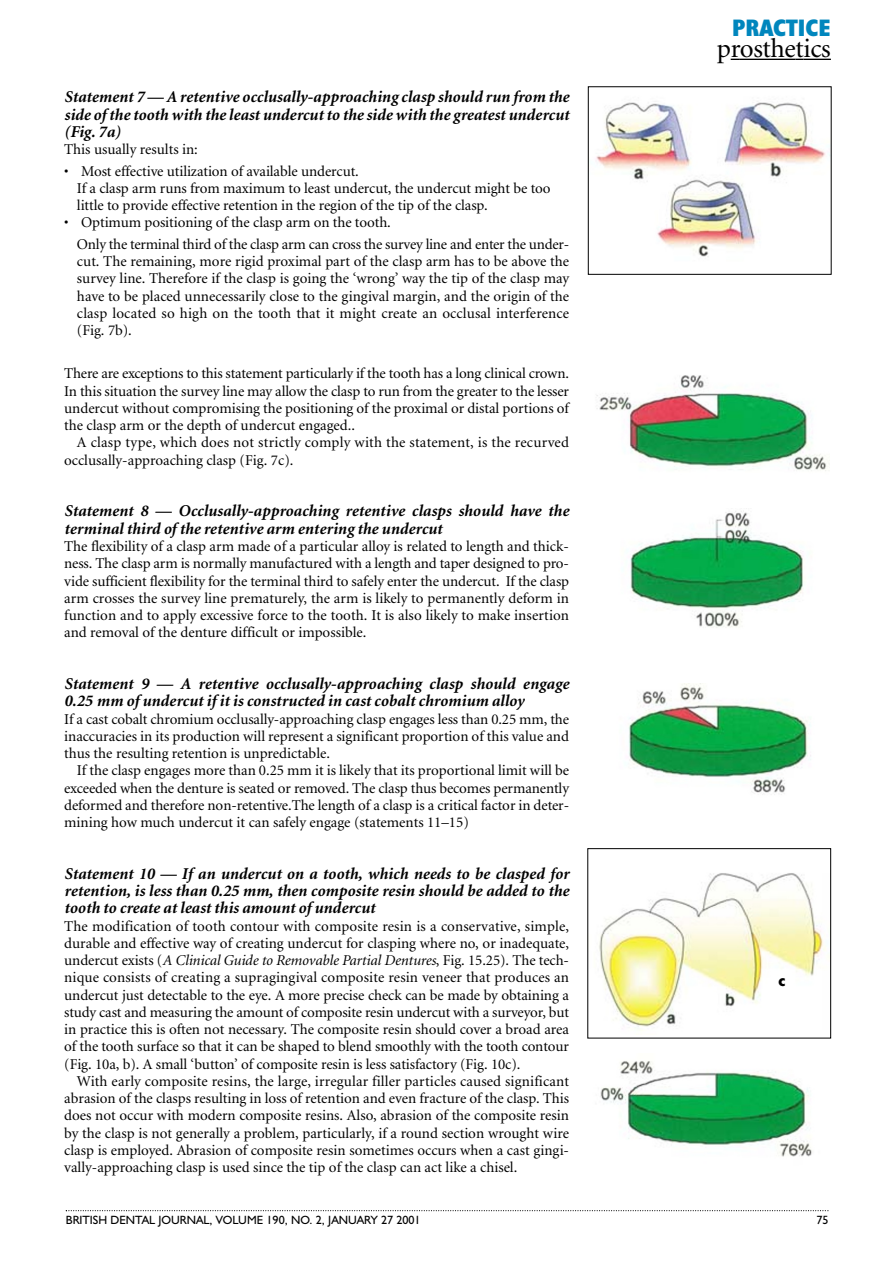
<style>
.page{position:relative;width:893px;height:1262px;background:#fff}
.page>*{position:absolute;margin:0;border:0;box-sizing:border-box;transform-origin:0 0}
.t1{font:27px "Minion";letter-spacing:-.015em;color:#000}
.t2{font:700 condensed 24px "Humanist 521 BT Xtra";color:#0086bd}
.t3{font:italic 700 16.5px/17.2px "Minion";color:#000;text-align:justify}
.t4{font:15px/17.2px "Minion";color:#000;text-align:justify}
.t5{font:700 15px "Futura";color:#000}
.t6{font:12px "Humanist 521 BT";color:#000}
.s1{font-style:italic}
</style>
<div class="page">
<svg style="left:66px;top:1210px;width:762px;height:1px"></svg>
<hr style="left:739px;top:59px;width:56px;height:1px;background:#000">
<svg style="left:795px;top:59px;width:35px;height:1px"></svg>
<img style="left:629px;top:683px;width:182px;height:112px">
<img style="left:600px;top:1061px;width:212px;height:96px">
<img style="left:599px;top:873px;width:227px;height:158px">
<img style="left:596px;top:375px;width:233px;height:96px">
<img style="left:596px;top:101px;width:230px;height:156px">
<img style="left:630px;top:511px;width:173px;height:117px">
<p class="t3" style="left:64px;top:90px;width:506px">Statement 7 — A retentive occlusally-approaching clasp should run from the side of the tooth with the least undercut to the side with the greatest undercut (Fig. 7a)</p>
<p class="t4" style="left:64px;top:142px;width:135px">This usually results in:</p>
<p class="t4" style="left:77px;top:163px;width:475px;text-align:left;text-indent:-13px">• Most effective utilization of available undercut.<br>If a clasp arm runs from maximum to least undercut, the undercut might be too little to provide effective retention in the region of the tip of the clasp.</p>
<p class="t4" style="left:77px;top:213px;width:493px;line-height:21.5px;text-indent:-13px">• Optimum positioning of the clasp arm on the tooth.<br>Only the terminal third of the clasp arm can cross the survey line and enter the under-</p>
<p class="t4" style="left:77px;top:254px;width:493px">cut. The remaining, more rigid proximal part of the clasp arm has to be above the survey line. Therefore if the clasp is going the ‘wrong’ way the tip of the clasp may have to be placed unnecessarily close to the gingival margin, and the origin of the clasp located so high on the tooth that it might create an occlusal interference (Fig. 7b).</p>
<p class="t4" style="left:64px;top:366px;width:506px">There are exceptions to this statement particularly if the tooth has a long clinical crown.<br>In this situation the survey line may allow the clasp to run from the greater to the lesser undercut without compromising the positioning of the proximal or distal portions of the clasp arm or the depth of undercut engaged..</p>
<p class="t4" style="left:64px;top:435px;width:506px;text-indent:13px">A clasp type, which does not strictly comply with the statement, is the recurved occlusally-approaching clasp (Fig. 7c).</p>
<p class="t3" style="left:64px;top:504px;width:506px">Statement 8 — Occlusally-approaching retentive clasps should have the terminal third of the retentive arm entering the undercut</p>
<p class="t4" style="left:64px;top:539px;width:506px">The flexibility of a clasp arm made of a particular alloy is related to length and thick&shy;ness. The clasp arm is normally manufactured with a length and taper designed to pro&shy;vide sufficient flexibility for the terminal third to safely enter the undercut. If the clasp arm crosses the survey line prematurely, the arm is likely to permanently deform in function and to apply excessive force to the tooth. It is also likely to make insertion and removal of the denture difficult or impossible.</p>
<p class="t3" style="left:64px;top:676px;width:506px">Statement 9 — A retentive occlusally-approaching clasp should engage<br>0.25 mm of undercut if it is constructed in cast cobalt chromium alloy</p>
<p class="t4" style="left:64px;top:711px;width:506px">If a cast cobalt chromium occlusally-approaching clasp engages less than 0.25 mm, the inaccuracies in its production will represent a significant proportion of this value and thus the resulting retention is unpredictable.</p>
<p class="t4" style="left:64px;top:763px;width:506px;text-indent:13px">If the clasp engages more than 0.25 mm it is likely that its proportional limit will be exceeded when the denture is seated or removed. The clasp thus becomes permanently deformed and therefore non-retentive.The length of a clasp is a critical factor in deter&shy;mining how much undercut it can safely engage (statements 11–15)</p>
<p class="t3" style="left:64px;top:866px;width:506px">Statement 10 — If an undercut on a tooth, which needs to be clasped for retention, is less than 0.25 mm, then composite resin should be added to the tooth to create at least this amount of undercut</p>
<p class="t4" style="left:64px;top:918px;width:506px">The modification of tooth contour with composite resin is a conservative, simple, durable and effective way of creating undercut for clasping where no, or inadequate, undercut exists (<span class="s1">A Clinical Guide to Removable Partial Dentures</span>, Fig. 15.25). The tech&shy;nique consists of creating a supragingival composite resin veneer that produces an undercut just detectable to the eye. A more precise check can be made by obtaining a study cast and measuring the amount of composite resin undercut with a surveyor, but in practice this is often not necessary. The composite resin should cover a broad area of the tooth surface so that it can be shaped to blend smoothly with the tooth contour (Fig. 10a, b). A small ‘button’ of composite resin is less satisfactory (Fig. 10c).</p>
<p class="t4" style="left:64px;top:1073px;width:506px;text-indent:13px">With early composite resins, the large, irregular filler particles caused significant abrasion of the clasps resulting in loss of retention and even fracture of the clasp. This does not occur with modern composite resins. Also, abrasion of the composite resin by the clasp is not generally a problem, particularly, if a round section wrought wire clasp is employed. Abrasion of composite resin sometimes occurs when a cast gingi&shy;vally-approaching clasp is used since the tip of the clasp can act like a chisel.</p>
<h2 class="t2" style="left:732px;top:19px;width:100px">PRACTICE</h2>
<h1 class="t1" style="left:716px;top:37px;width:116px">prosthetics</h1>
<p class="t5" style="left:778px;top:973px;width:9px">c</p>
<p class="t6" style="left:66px;top:1215px;width:356px">BRITISH DENTAL JOURNAL, VOLUME 190, NO. 2, JANUARY 27 2001</p>
<p class="t6" style="left:816px;top:1215px;width:14px">75</p>
</div>
